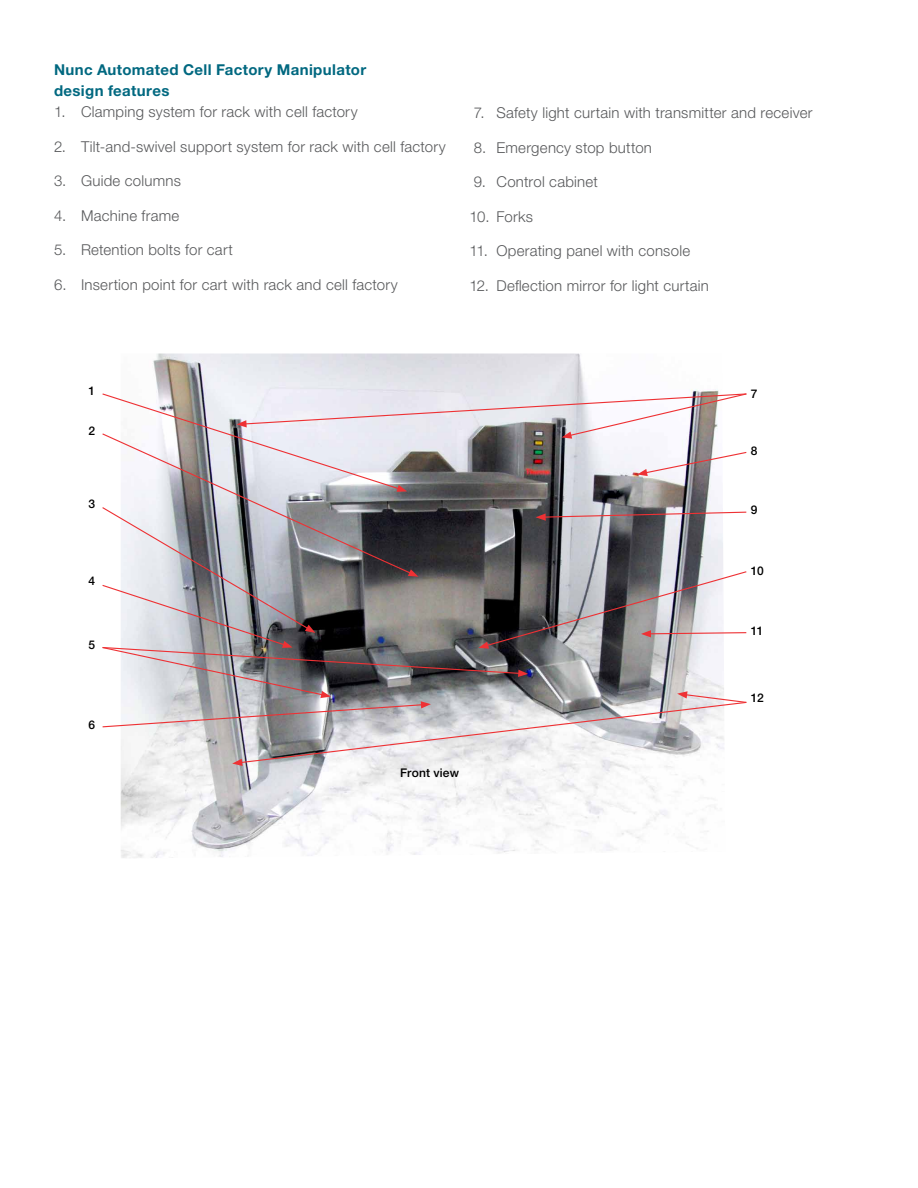
<style>
.page{position:relative;width:918px;height:1188px;background:#fff}
.page>*{position:absolute;margin:0;border:0;box-sizing:border-box;transform-origin:0 0}
.t1{font:300 15px "Helvetica Neue LTW1 G";letter-spacing:.015em;color:#58595b}
.t2{font:700 15px/21px "Helvetica Neue LTW1 G";letter-spacing:.025em;color:#006880}
.t3{font:500 12px "Helvetica Neue LTW1 G";letter-spacing:.01em;color:#000}
</style>
<div class="page">
<img style="left:121px;top:354px;width:601px;height:504px">
<svg style="left:121px;top:492px;width:292px;height:14px"></svg>
<svg style="left:102px;top:393px;width:645px;height:99px"></svg>
<svg style="left:102px;top:506px;width:645px;height:260px"></svg>
<p class="t2" style="left:54px;top:59px;width:314px">Nunc Automated Cell Factory Manipulator design features</p>
<p class="t1" style="left:54px;top:102px;width:305px">1. Clamping system for rack with cell factory</p>
<p class="t1" style="left:54px;top:137px;width:393px">2. Tilt-and-swivel support system for rack with cell factory</p>
<p class="t1" style="left:54px;top:171px;width:129px">3. Guide columns</p>
<p class="t1" style="left:54px;top:206px;width:127px">4. Machine frame</p>
<p class="t1" style="left:54px;top:240px;width:180px">5. Retention bolts for cart</p>
<p class="t1" style="left:54px;top:275px;width:345px">6. Insertion point for cart with rack and cell factory</p>
<p class="t1" style="left:474px;top:104px;width:340px">7. Safety light curtain with transmitter and receiver</p>
<p class="t1" style="left:474px;top:138px;width:180px">8. Emergency stop button</p>
<p class="t1" style="left:474px;top:173px;width:126px">9. Control cabinet</p>
<p class="t1" style="left:470px;top:207px;width:65px">10. Forks</p>
<p class="t1" style="left:470px;top:242px;width:222px">11. Operating panel with console</p>
<p class="t1" style="left:469px;top:276px;width:241px">12. Deflection mirror for light curtain</p>
<p class="t3" style="left:89px;top:384px;width:8px">1</p>
<p class="t3" style="left:751px;top:387px;width:8px">7</p>
<p class="t3" style="left:89px;top:424px;width:8px">2</p>
<p class="t3" style="left:89px;top:497px;width:8px">3</p>
<p class="t3" style="left:89px;top:574px;width:8px">4</p>
<p class="t3" style="left:89px;top:637px;width:8px">5</p>
<p class="t3" style="left:89px;top:717px;width:8px">6</p>
<p class="t3" style="left:400px;top:765px;width:60px">Front view</p>
<p class="t3" style="left:751px;top:443px;width:8px">8</p>
<p class="t3" style="left:751px;top:503px;width:8px">9</p>
<p class="t3" style="left:751px;top:563px;width:14px">10</p>
<p class="t3" style="left:751px;top:624px;width:14px">11</p>
<p class="t3" style="left:751px;top:691px;width:14px">12</p>
</div>
